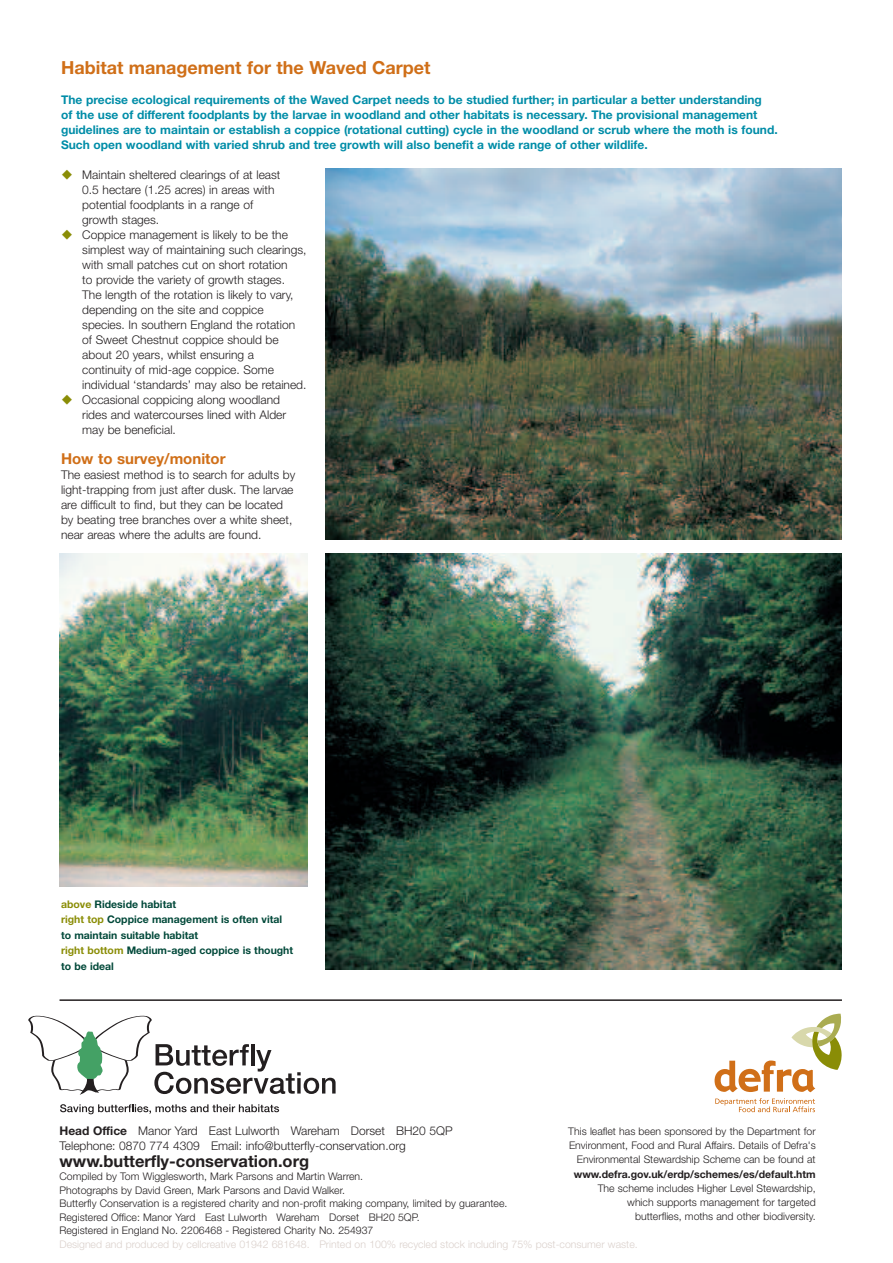
<style>
.page{position:relative;width:893px;height:1263px;background:#fff}
.page>*{position:absolute;margin:0;border:0;box-sizing:border-box;transform-origin:0 0}
.t1{font:700 18px "Helvetica Neue";color:#d06f18}
.t2{font:700 16.5px "Helvetica Neue";color:#231f20}
.t3{font:700 15px "Helvetica Neue";color:#d06f18}
.t4{font:300 12px/15px "Helvetica Neue";color:#231f20}
.t5{font:700 12px/15px "Helvetica Neue";color:#008da8}
.t6{font:300 10.5px/14.2px "Helvetica Neue";color:#231f20;text-align:right}
.t7{font:700 10.5px/15.5px "Helvetica Neue";color:#004839}
.t8{font:300 10.5px "Helvetica Neue";color:#dbd1cc}
.t9{font:700 10.5px "Helvetica Neue";color:#231f20}
.s1{color:#8a8d06}
.s2{font-weight:700}
</style>
<div class="page">
<svg style="left:28px;top:1015px;width:308px;height:80px"></svg>
<svg style="left:60px;top:1104px;width:219px;height:10px"></svg>
<svg style="left:715px;top:1014px;width:127px;height:78px"></svg>
<svg style="left:715px;top:1098px;width:100px;height:14px"></svg>
<img style="left:326px;top:169px;width:516px;height:370px">
<img style="left:326px;top:554px;width:516px;height:415px">
<hr style="left:60px;top:999px;width:782px;height:2px;background:#231f20">
<img style="left:60px;top:554px;width:248px;height:333px">
<h1 class="t1" style="left:61px;top:61px;width:371px">Habitat management for the Waved Carpet</h1>
<p class="t5" style="left:61px;top:93px;width:718px">The precise ecological requirements of the Waved Carpet needs to be studied further; in particular a better understanding<br>of the use of different foodplants by the larvae in woodland and other habitats is necessary. The provisional management guidelines are to maintain or establish a coppice (rotational cutting) cycle in the woodland or scrub where the moth is found.<br>Such open woodland with varied shrub and tree growth will also benefit a wide range of other wildlife.</p>
<p class="t4" style="left:82px;top:168px;width:200px;text-indent:-21px"><span class="s1">◆</span> Maintain sheltered clearings of at least<br>0.5 hectare (1.25 acres) in areas with potential foodplants in a range of growth stages.</p>
<p class="t4" style="left:82px;top:228px;width:226px;text-indent:-21px"><span class="s1">◆</span> Coppice management is likely to be the simplest way of maintaining such clearings, with small patches cut on short rotation<br>to provide the variety of growth stages.<br>The length of the rotation is likely to vary, depending on the site and coppice species. In southern England the rotation of Sweet Chestnut coppice should be about 20 years, whilst ensuring a<br>continuity of mid-age coppice. Some individual ‘standards’ may also be retained.</p>
<p class="t4" style="left:82px;top:393px;width:205px;text-indent:-21px"><span class="s1">◆</span> Occasional coppicing along woodland rides and watercourses lined with Alder may be beneficial.</p>
<p class="t3" style="left:61px;top:453px;width:166px">How to survey/monitor</p>
<p class="t4" style="left:61px;top:468px;width:236px">The easiest method is to search for adults by light-trapping from just after dusk. The larvae are difficult to find, but they can be located by beating tree branches over a white sheet, near areas where the adults are found.</p>
<p class="t7" style="left:61px;top:897px;width:234px"><span class="s1">above</span> Rideside habitat<br><span class="s1">right top</span> Coppice management is often vital to maintain suitable habitat<br><span class="s1">right bottom</span> Medium-aged coppice is thought to be ideal</p>
<p class="t4" style="left:60px;top:1124px;width:395px"><span class="s2">Head Office</span> Manor Yard East Lulworth Wareham Dorset BH20 5QP<br>Telephone: 0870 774 4309 Email: info@butterfly-conservation.org</p>
<h2 class="t2" style="left:60px;top:1155px;width:251px">www.butterfly-conservation.org</h2>
<p class="t6" style="left:60px;top:1170px;width:449px;line-height:13.5px;text-align:left">Compiled by Tom Wigglesworth, Mark Parsons and Martin Warren.<br>Photographs by David Green, Mark Parsons and David Walker.<br>Butterfly Conservation is a registered charity and non-profit making company, limited by guarantee.<br>Registered Office: Manor Yard East Lulworth Wareham Dorset BH20 5QP.<br>Registered in England No. 2206468 - Registered Charity No. 254937</p>
<p class="t8" style="left:60px;top:1240px;width:580px">Designed and produced by cellcreative 01942 681648. Printed on 100% recycled stock including 75% post-consumer waste.</p>
<p class="t6" style="left:568px;top:1125px;width:249px">This leaflet has been sponsored by the Department for<br>Environment, Food and Rural Affairs. Details of Defra's<br>Environmental Stewardship Scheme can be found at</p>
<p class="t9" style="left:574px;top:1170px;width:243px">www.defra.gov.uk/erdp/schemes/es/default.htm</p>
<p class="t6" style="left:598px;top:1182px;width:219px">The scheme includes Higher Level Stewardship, which supports management for targeted butterflies, moths and other biodiversity.</p>
</div>
